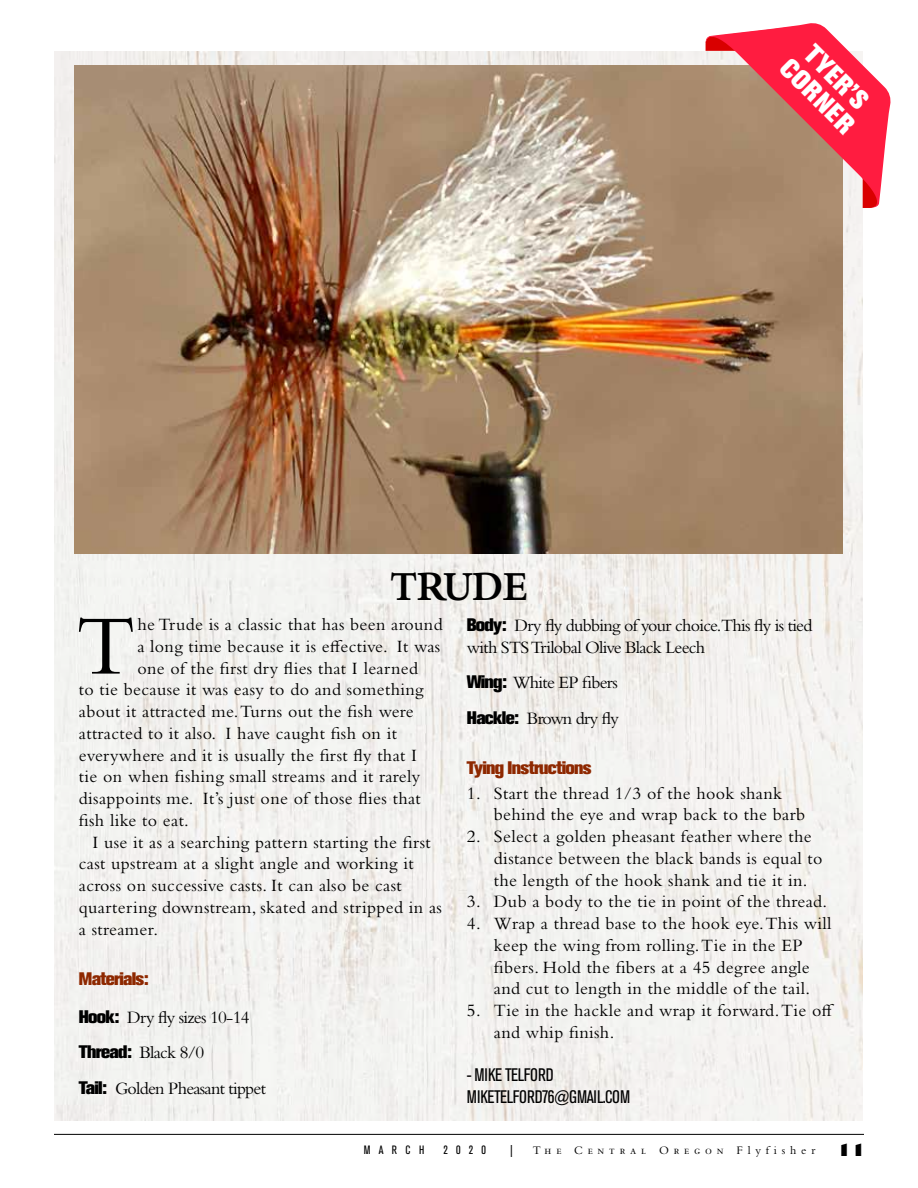
<style>
.page{position:relative;width:918px;height:1188px;background:#fff}
.page>*{position:absolute;margin:0;border:0;box-sizing:border-box;transform-origin:0 0}
.t1{font:87.9px "Bembo Std";color:#000}
.t2{font:700 43.2px "Bembo Std";color:#000;scale:.87 1}
.t3{font:800 27px/27px "Akzidenz Grotesk BE";color:#fff}
.t4{font:18px/21.8px "Bembo Std";letter-spacing:.02em;color:#000}
.t5{font:18px/35.2px "Bembo Std";letter-spacing:-.04em;color:#000}
.t6{font:condensed 18px/21.8px "Akzidenz Grotesk BE";letter-spacing:-.02em;color:#000}
.t7{font:800 18px "Akzidenz Grotesk BE";letter-spacing:-.04em;color:#8e2800}
.t8{font:800 16.5px "Gill Sans Std";color:#000}
.t9{font:12px "Bembo Std";letter-spacing:.4em;color:#000}
.t10{font:condensed 12px "Akzidenz Grotesk BE";letter-spacing:.7em;color:#000}
.s1{font-family:"Akzidenz Grotesk BE";font-weight:800}
</style>
<div class="page">
<hr style="left:54px;top:1134px;width:810px;height:1px;background:#000">
<img style="left:54px;top:51px;width:808px;height:1069px">
<img style="left:74px;top:65px;width:768px;height:489px">
<svg style="left:706px;top:23px;width:185px;height:185px;background:#d76e6f"></svg>
<h2 class="t2" style="left:390px;top:563px;width:159px">TRUDE</h2>
<h3 class="t3" style="left:813px;top:35px;width:94px;rotate:45deg">TYER’S<br>CORNER</h3>
<h1 class="t1" style="left:76px;top:595px;width:61px">T</h1>
<p class="t4" style="left:137px;top:613px;width:307px">he Trude is a classic that has been around</p>
<p class="t4" style="left:137px;top:635px;width:305px">a long time because it is effective. It was</p>
<p class="t4" style="left:137px;top:657px;width:282px">one of the first dry flies that I learned</p>
<p class="t4" style="left:79px;top:678px;width:346px">to tie because it was easy to do and something</p>
<p class="t4" style="left:79px;top:700px;width:336px">about it attracted me. Turns out the fish were</p>
<p class="t4" style="left:79px;top:722px;width:320px">attracted to it also. I have caught fish on it</p>
<p class="t4" style="left:79px;top:744px;width:340px">everywhere and it is usually the first fly that I</p>
<p class="t4" style="left:79px;top:765px;width:343px">tie on when fishing small streams and it rarely</p>
<p class="t4" style="left:79px;top:787px;width:343px">disappoints me. It’s just one of those flies that</p>
<p class="t4" style="left:79px;top:809px;width:112px">fish like to eat.</p>
<p class="t4" style="left:92px;top:831px;width:340px">I use it as a searching pattern starting the first</p>
<p class="t4" style="left:79px;top:852px;width:336px">cast upstream at a slight angle and working it</p>
<p class="t4" style="left:79px;top:874px;width:324px">across on successive casts. It can also be cast</p>
<p class="t4" style="left:79px;top:896px;width:365px">quartering downstream, skated and stripped in as</p>
<p class="t4" style="left:79px;top:918px;width:81px">a streamer.</p>
<p class="t7" style="left:79px;top:968px;width:71px">Materials:</p>
<p class="t5" style="left:79px;top:999px;width:189px"><span class="s1">Hook:</span> Dry fly sizes 10-14<br><span class="s1">Thread:</span> Black 8/0<br><span class="s1">Tail:</span> Golden Pheasant tippet</p>
<p class="t5" style="left:467px;top:615px;width:347px;line-height:21.8px"><span class="s1">Body:</span> Dry fly dubbing of your choice.This fly is tied with STS Trilobal Olive Black Leech</p>
<p class="t4" style="left:467px;top:665px;width:154px;line-height:35.2px"><span class="s1">Wing:</span> White EP fibers<br><span class="s1">Hackle:</span> Brown dry fly</p>
<p class="t7" style="left:467px;top:757px;width:126px">Tying Instructions</p>
<p class="t4" style="left:494px;top:782px;width:312px;text-indent:-27px">1. Start the thread 1/3 of the hook shank behind the eye and wrap back to the barb</p>
<p class="t4" style="left:494px;top:825px;width:330px;text-indent:-27px">2. Select a golden pheasant feather where the distance between the black bands is equal to the length of the hook shank and tie it in.</p>
<p class="t4" style="left:467px;top:891px;width:362px">3. Dub a body to the tie in point of the thread.</p>
<p class="t4" style="left:467px;top:912px;width:366px;text-align:center">4. Wrap a thread base to the hook eye. This will keep the wing from rolling. Tie in the EP<br>fibers. Hold the fibers at a 45 degree angle<br>and cut to length in the middle of the tail.</p>
<p class="t4" style="left:494px;top:999px;width:342px;text-indent:-27px">5. Tie in the hackle and wrap it forward. Tie off and whip finish.</p>
<p class="t6" style="left:467px;top:1065px;width:165px">- MIKE TELFORD<br>MIKETELFORD76@GMAIL.COM</p>
<p class="t10" style="left:364px;top:1143px;width:62px">MARCH</p>
<p class="t10" style="left:443px;top:1143px;width:44px">2020</p>
<p class="t10" style="left:510px;top:1143px;width:4px">|</p>
<p class="t9" style="left:533px;top:1144px;width:284px">The Central Oregon Flyfisher</p>
<p class="t8" style="left:837px;top:1139px;width:30px">11</p>
</div>
